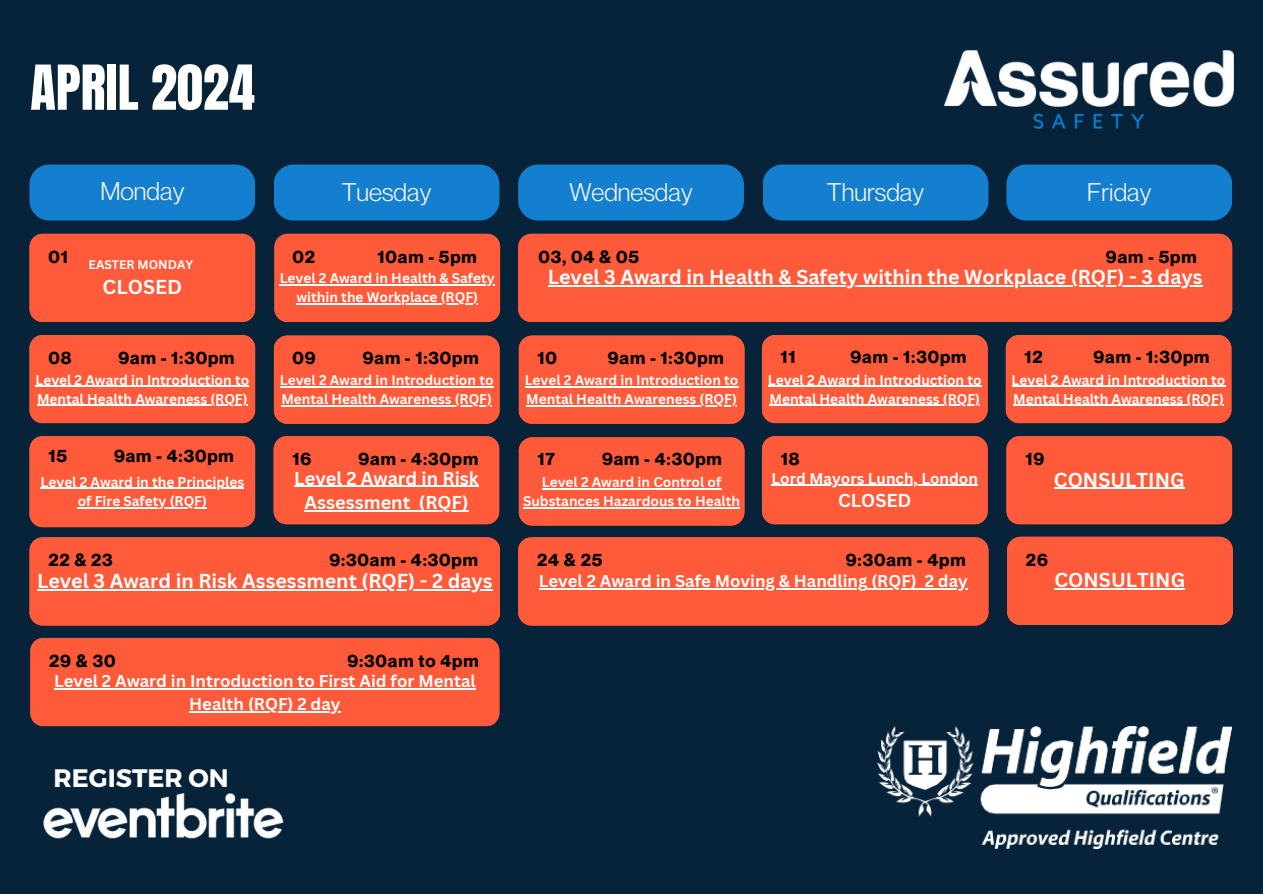
<style>
.page{position:relative;width:1263px;height:894px;background:#fff}
.page>*{position:absolute;margin:0;border:0;box-sizing:border-box;transform-origin:0 0}
.t1{font:52.65px "Anton";color:#fff}
.t2{font:700 25.2px "Montserrat";color:#fff}
.t3{font:25.05px "Neue Montreal";color:#f6f4ee}
.t4{font:700 19.65px "Canva Sans";color:#fff}
.t5{font:700 18.15px/24.8px "Canva Sans";color:#fff}
.t6{font:700 17.55px "Neue Montreal";letter-spacing:.05em;color:#000}
.t7{font:700 16.65px "Canva Sans";color:#fff}
.t8{font:700 15.15px "Canva Sans";color:#fff}
.t9{font:700 13.65px/19.2px "Canva Sans";color:#fff}
.t10{font:700 12.15px "Canva Sans";color:#fff}
</style>
<div class="page">
<div style="left:0;top:0;width:1263px;height:893px;background:#072339"></div>
<div style="left:30px;top:164px;width:225px;height:56px;background:#137fce;border-radius:20px"></div>
<div style="left:274px;top:164px;width:225px;height:56px;background:#137fce;border-radius:20px"></div>
<div style="left:518px;top:164px;width:226px;height:56px;background:#137fce;border-radius:20px"></div>
<div style="left:763px;top:164px;width:225px;height:56px;background:#137fce;border-radius:20px"></div>
<div style="left:1006px;top:164px;width:226px;height:56px;background:#137fce;border-radius:20px"></div>
<div style="left:30px;top:234px;width:225px;height:88px;background:#ff5a39"></div>
<div style="left:274px;top:234px;width:226px;height:88px;background:#ff5a39"></div>
<div style="left:518px;top:234px;width:714px;height:87px;background:#ff5a39"></div>
<hr style="left:548px;top:285px;width:655px;height:1px;background:#fff">
<div style="left:30px;top:335px;width:225px;height:88px;background:#ff5a39"></div>
<hr style="left:35px;top:385px;width:214px;height:1px;background:#fff">
<hr style="left:37px;top:404px;width:211px;height:2px;background:#fff">
<div style="left:30px;top:436px;width:225px;height:91px;background:#ff5a39"></div>
<hr style="left:41px;top:488px;width:203px;height:1px;background:#fff">
<hr style="left:78px;top:507px;width:129px;height:1px;background:#fff">
<div style="left:274px;top:436px;width:225px;height:88px;background:#ff5a39"></div>
<hr style="left:419px;top:510px;width:49px;height:1px;background:#fff">
<div style="left:762px;top:436px;width:226px;height:88px;background:#ff5a39"></div>
<hr style="left:771px;top:484px;width:207px;height:1px;background:#fff">
<div style="left:1006px;top:436px;width:226px;height:88px;background:#ff5a39"></div>
<hr style="left:1054px;top:488px;width:131px;height:1px;background:#fff">
<div style="left:30px;top:537px;width:470px;height:88px;background:#ff5a39"></div>
<hr style="left:37px;top:589px;width:456px;height:1px;background:#fff">
<div style="left:518px;top:537px;width:470px;height:88px;background:#ff5a39"></div>
<hr style="left:925px;top:587px;width:43px;height:2px;background:#fff">
<div style="left:30px;top:637px;width:469px;height:89px;background:#ff5a39"></div>
<hr style="left:54px;top:688px;width:422px;height:1px;background:#fff">
<hr style="left:189px;top:711px;width:151px;height:1px;background:#fff">
<img style="left:43px;top:793px;width:241px;height:46px">
<img style="left:877px;top:726px;width:355px;height:122px">
<img style="left:944px;top:50px;width:289px;height:79px">
<div style="left:274px;top:335px;width:226px;height:88px;background:#ff5a39"></div>
<hr style="left:280px;top:386px;width:214px;height:1px;background:#fff">
<hr style="left:281px;top:405px;width:211px;height:1px;background:#fff">
<div style="left:519px;top:335px;width:225px;height:88px;background:#ff5a39"></div>
<hr style="left:525px;top:386px;width:213px;height:1px;background:#fff">
<hr style="left:526px;top:405px;width:211px;height:1px;background:#fff">
<div style="left:762px;top:335px;width:226px;height:88px;background:#ff5a39"></div>
<hr style="left:768px;top:385px;width:214px;height:1px;background:#fff">
<hr style="left:769px;top:404px;width:211px;height:2px;background:#fff">
<div style="left:1006px;top:335px;width:225px;height:88px;background:#ff5a39"></div>
<hr style="left:1012px;top:385px;width:213px;height:1px;background:#fff">
<hr style="left:1013px;top:404px;width:211px;height:2px;background:#fff">
<div style="left:1007px;top:536px;width:226px;height:88px;background:#ff5a39"></div>
<hr style="left:1054px;top:588px;width:131px;height:1px;background:#fff">
<div style="left:519px;top:437px;width:225px;height:88px;background:#ff5a39"></div>
<hr style="left:542px;top:488px;width:179px;height:1px;background:#fff">
<hr style="left:523px;top:507px;width:217px;height:1px;background:#fff">
<h3 class="t1" style="left:30px;top:50px;width:226px">APRIL 2024</h3>
<p class="t6" style="left:48px;top:245px;width:21px">01</p>
<h3 class="t3" style="left:100px;top:176px;width:85px">Monday</h3>
<h5 class="t3" style="left:342px;top:176px;width:91px">Tuesday</h5>
<h6 class="t3" style="left:569px;top:176px;width:125px">Wednesday</h6>
<p class="t3" style="left:827px;top:176px;width:99px">Thursday</p>
<h6 class="t3" style="left:1087px;top:176px;width:66px">Friday</h6>
<p class="t6" style="left:293px;top:245px;width:24px">02</p>
<p class="t6" style="left:378px;top:245px;width:101px">10am - 5pm</p>
<h1 class="t10" style="left:89px;top:256px;width:106px">EASTER MONDAY</h1>
<p class="t4" style="left:103px;top:273px;width:81px">CLOSED</p>
<h3 class="t9" style="left:280px;top:268px;width:217px">Level 2 Award in Health &amp; Safety</h3>
<h3 class="t9" style="left:296px;top:287px;width:183px">within the Workplace (RQF)</h3>
<p class="t6" style="left:538px;top:245px;width:102px">03, 04 &amp; 05</p>
<p class="t6" style="left:1106px;top:245px;width:92px">9am - 5pm</p>
<p class="t4" style="left:548px;top:263px;width:656px">Level 3 Award in Health &amp; Safety within the Workplace (RQF) - 3 days</p>
<h6 class="t6" style="left:48px;top:346px;width:24px">08</h6>
<h6 class="t6" style="left:118px;top:346px;width:117px">9am - 1:30pm</h6>
<h6 class="t6" style="left:293px;top:346px;width:25px">09</h6>
<h6 class="t6" style="left:363px;top:346px;width:117px">9am - 1:30pm</h6>
<p class="t6" style="left:537px;top:346px;width:21px">10</p>
<p class="t6" style="left:608px;top:346px;width:117px">9am - 1:30pm</p>
<p class="t6" style="left:781px;top:346px;width:17px">11</p>
<p class="t6" style="left:850px;top:346px;width:117px">9am - 1:30pm</p>
<p class="t6" style="left:1024px;top:346px;width:20px">12</p>
<p class="t6" style="left:1093px;top:346px;width:117px">9am - 1:30pm</p>
<p class="t9" style="left:35px;top:369px;width:215px">Level 2 Award in Introduction to</p>
<p class="t9" style="left:37px;top:388px;width:212px">Mental Health Awareness (RQF)</p>
<h4 class="t9" style="left:280px;top:370px;width:215px">Level 2 Award in Introduction to</h4>
<p class="t9" style="left:281px;top:389px;width:212px">Mental Health Awareness (RQF)</p>
<h6 class="t9" style="left:525px;top:370px;width:215px">Level 2 Award in Introduction to</h6>
<h4 class="t9" style="left:526px;top:389px;width:212px">Mental Health Awareness (RQF)</h4>
<p class="t9" style="left:768px;top:369px;width:215px">Level 2 Award in Introduction to<br>Mental Health Awareness (RQF)</p>
<p class="t9" style="left:1012px;top:369px;width:215px">Level 2 Award in Introduction to<br>Mental Health Awareness (RQF)</p>
<p class="t6" style="left:48px;top:445px;width:20px">15</p>
<p class="t6" style="left:114px;top:445px;width:121px">9am - 4:30pm</p>
<p class="t6" style="left:293px;top:448px;width:20px">16</p>
<p class="t6" style="left:358px;top:448px;width:121px">9am - 4:30pm</p>
<p class="t6" style="left:537px;top:448px;width:19px">17</p>
<p class="t6" style="left:602px;top:448px;width:121px">9am - 4:30pm</p>
<p class="t6" style="left:781px;top:448px;width:20px">18</p>
<p class="t6" style="left:1025px;top:448px;width:20px">19</p>
<h6 class="t9" style="left:41px;top:472px;width:205px">Level 2 Award in the Principles</h6>
<p class="t9" style="left:78px;top:491px;width:131px">of Fire Safety (RQF)</p>
<h6 class="t5" style="left:304px;top:465px;width:176px;text-indent:-10px">Level 2 Award in Risk<br>Assessment</h6>
<p class="t5" style="left:419px;top:490px;width:51px">(RQF)</p>
<p class="t9" style="left:523px;top:472px;width:218px;text-align:center">Level 2 Award in Control of<br>Substances Hazardous to Health</p>
<h6 class="t8" style="left:771px;top:467px;width:208px">Lord Mayors Lunch, London</h6>
<p class="t5" style="left:838px;top:487px;width:75px">CLOSED</p>
<p class="t4" style="left:1054px;top:465px;width:132px">CONSULTING</p>
<p class="t6" style="left:48px;top:549px;width:66px">22&amp;23</p>
<p class="t6" style="left:329px;top:549px;width:150px">9:30am - 4:30pm</p>
<h6 class="t6" style="left:537px;top:549px;width:67px">24&amp;25</h6>
<h6 class="t6" style="left:846px;top:549px;width:121px">9:30am - 4pm</h6>
<p class="t6" style="left:1026px;top:548px;width:23px">26</p>
<h6 class="t4" style="left:37px;top:566px;width:457px">Level 3 Award in Risk Assessment (RQF) - 2 days</h6>
<h5 class="t7" style="left:539px;top:569px;width:379px">Level 2 Award in Safe Moving &amp; Handling (RQF)</h5>
<h6 class="t7" style="left:925px;top:569px;width:45px">2 day</h6>
<h6 class="t6" style="left:49px;top:649px;width:68px">29&amp;30</h6>
<h6 class="t6" style="left:348px;top:649px;width:133px">9:30am to 4pm</h6>
<h6 class="t7" style="left:54px;top:669px;width:423px">Level 2 Award in Introduction to First Aid for Mental</h6>
<h6 class="t7" style="left:189px;top:692px;width:153px">Health (RQF) 2 day</h6>
<h2 class="t2" style="left:54px;top:761px;width:177px">REGISTER ON</h2>
<h3 class="t4" style="left:1054px;top:566px;width:132px">CONSULTING</h3>
</div>
